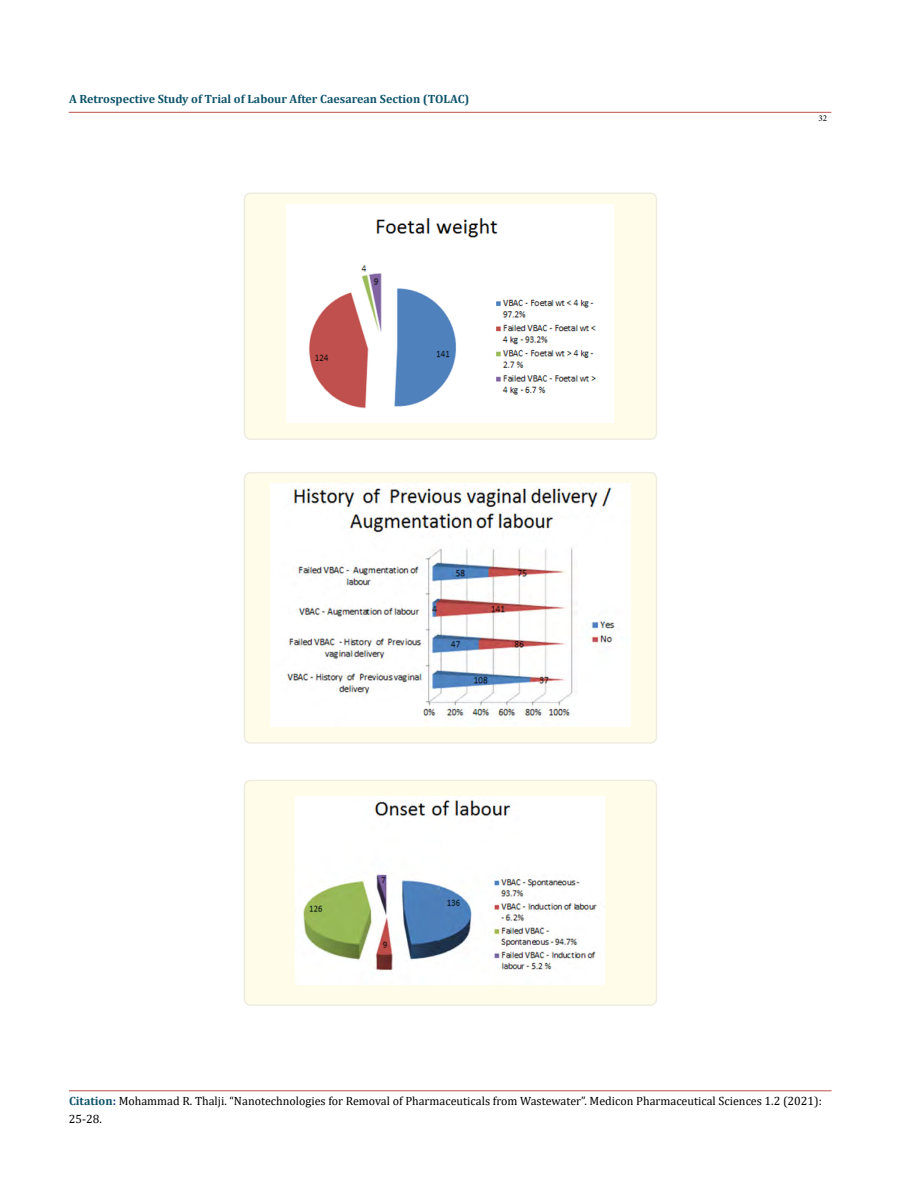
<style>
.page{position:relative;width:900px;height:1188px;background:#fff}
.page>*{position:absolute;margin:0;border:0;box-sizing:border-box;transform-origin:0 0}
.t1{font:12px/18px "Cambria";color:#000}
.t2{font:700 12px "Cambria";color:#0e536a}
.t3{font:9px "Minion Pro";color:#000}
.s1{font-weight:700;color:#0e536a}
.s2{font-weight:700;color:#173e88}
</style>
<div class="page">
<hr style="left:69px;top:1091px;width:763px;height:1px;background:#c0504d">
<hr style="left:69px;top:112px;width:762px;height:1px;background:#c0504d">
<div style="left:244px;top:193px;width:412px;height:246px;background:#fffde9;border-radius:6px"></div>
<div style="left:244px;top:192px;width:413px;height:248px;border:2px solid #eeece1;border-radius:6px"></div>
<img style="left:287px;top:205px;width:327px;height:217px">
<div style="left:244px;top:473px;width:412px;height:270px;background:#fffde9;border-radius:6px"></div>
<div style="left:244px;top:472px;width:413px;height:272px;border:2px solid #eeece1;border-radius:6px"></div>
<img style="left:271px;top:483px;width:359px;height:244px">
<div style="left:244px;top:780px;width:412px;height:225px;background:#fffde9;border-radius:6px"></div>
<div style="left:244px;top:780px;width:413px;height:226px;border:2px solid #eeece1;border-radius:6px"></div>
<img style="left:296px;top:796px;width:308px;height:189px">
<p class="t2" style="left:69px;top:90px;width:402px">A Retrospective Study of Trial of Labour After Caesarean Section (TOLAC)</p>
<p class="t3" style="left:818px;top:112px;width:10px">32</p>
<p class="t1" style="left:69px;top:1092px;width:754px"><span class="s1">Citation</span><span class="s2">:</span> Mohammad R. Thalji. “Nanotechnologies for Removal of Pharmaceuticals from Wastewater”. Medicon Pharmaceutical Sciences 1.2 (2021):<br>25-28.</p>
</div>
